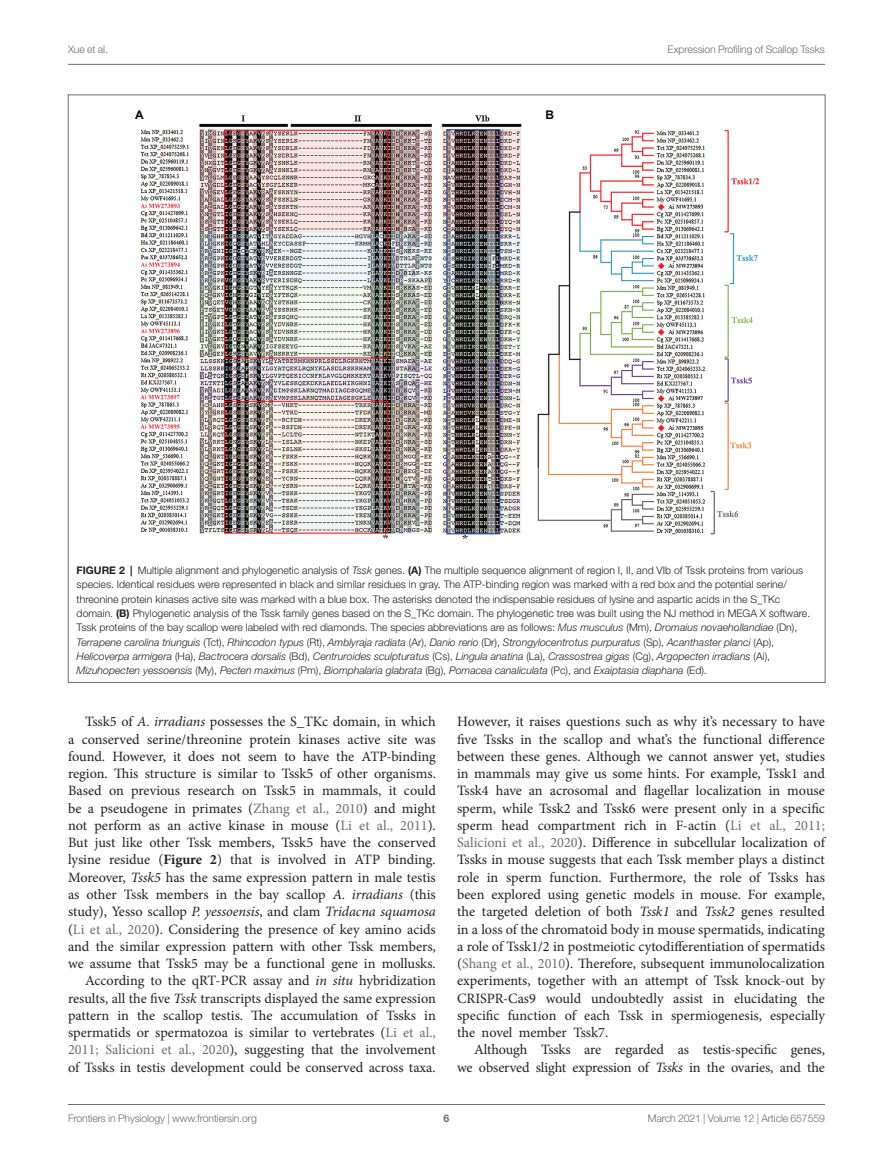
<style>
.page{position:relative;width:893px;height:1170px;background:#fff}
.page>*{position:absolute;margin:0;border:0;box-sizing:border-box;transform-origin:0 0}
.TEXT{font:14.25px/17.2px "Minion Pro";letter-spacing:-.005em;color:#231f20;text-align:justify}
.t1{font:700 12px "Arial";color:#040503}
.FIG_LEG{font:300 10.5px/14.2px "Helvetica Neue LT Std";color:#231f20}
.t2{font:300 10.5px "Helvetica Neue LT Std";letter-spacing:-.015em;color:#6c6d70}
.t3{font:700 10.5px "Helvetica Neue LT Std";color:#6c6d70}
.s1{font-weight:700}
.s2{font-style:italic}
.s3{color:#6c6d70}
</style>
<div class="page">
<hr style="left:68px;top:64px;width:757px;height:1px;background:#6c6d70">
<hr style="left:68px;top:1104px;width:757px;height:1px;background:#6c6d70">
<img style="left:140px;top:115px;width:620px;height:424px">
<p class="t2" style="left:68px;top:42px;width:41px">Xue et al.</p>
<p class="t2" style="left:668px;top:42px;width:159px">Expression Profiling of Scallop Tssks</p>
<p class="t1" style="left:135px;top:106px;width:10px">A</p>
<p class="t1" style="left:546px;top:106px;width:10px">B</p>
<p class="FIG_LEG" style="left:77px;top:563px;width:735px"><span class="s1">FIGURE 2 |</span> Multiple alignment and phylogenetic analysis of <span class="s2">Tssk</span> genes. <span class="s1">(A)</span> The multiple sequence alignment of region I, II, and VIb of Tssk proteins from various species. Identical residues were represented in black and similar residues in gray. The ATP-binding region was marked with a red box and the potential serine/ threonine protein kinases active site was marked with a blue box. The asterisks denoted the indispensable residues of lysine and aspartic acids in the S_TKc domain. <span class="s1">(B)</span> Phylogenetic analysis of the Tssk family genes based on the S_TKc domain. The phylogenetic tree was built using the NJ method in MEGA X software.<br>Tssk proteins of the bay scallop were labeled with red diamonds. The species abbreviations are as follows: <span class="s2">Mus musculus</span> (Mm), <span class="s2">Dromaius novaehollandiae</span> (Dn), <span class="s2">Terrapene carolina triunguis</span> (Tct), <span class="s2">Rhincodon typus</span> (Rt), <span class="s2">Amblyraja radiata</span> (Ar), <span class="s2">Danio rerio</span> (Dr), <span class="s2">Strongylocentrotus purpuratus</span> (Sp), <span class="s2">Acanthaster planci</span> (Ap), <span class="s2">Helicoverpa armigera</span> (Ha), <span class="s2">Bactrocera dorsalis</span> (Bd), <span class="s2">Centruroides sculpturatus</span> (Cs), <span class="s2">Lingula anatina</span> (La), <span class="s2">Crassostrea gigas</span> (Cg), <span class="s2">Argopecten irradians</span> (Ai), <span class="s2">Mizuhopecten yessoensis</span> (My), <span class="s2">Pecten maximus</span> (Pm), <span class="s2">Biomphalaria glabrata</span> (Bg), <span class="s2">Pomacea canaliculata</span> (Pc), and <span class="s2">Exaiptasia diaphana</span> (Ed).</p>
<p class="TEXT" style="left:68px;top:713px;width:369px;text-indent:17px">Tssk5 of <span class="s2">A. irradians</span> possesses the S_TKc domain, in which a conserved serine/threonine protein kinases active site was found. However, it does not seem to have the ATP-binding region. This structure is similar to Tssk5 of other organisms.<br>Based on previous research on Tssk5 in mammals, it could be a pseudogene in primates (<span class="s3">Zhang et al., 2010</span>) and might not perform as an active kinase in mouse (<span class="s3">Li et al., 2011</span>).<br>But just like other Tssk members, Tssk5 have the conserved lysine residue (<span class="s1">Figure 2</span>) that is involved in ATP binding.<br>Moreover, <span class="s2">Tssk5</span> has the same expression pattern in male testis as other Tssk members in the bay scallop <span class="s2">A. irradians</span> (this study), Yesso scallop <span class="s2">P. yessoensis</span>, and clam <span class="s2">Tridacna squamosa </span>(<span class="s3">Li et al., 2020</span>). Considering the presence of key amino acids and the similar expression pattern with other Tssk members, we assume that Tssk5 may be a functional gene in mollusks.</p>
<p class="TEXT" style="left:68px;top:972px;width:369px;text-indent:17px">According to the qRT-PCR assay and <span class="s2">in situ</span> hybridization results, all the five <span class="s2">Tssk</span> transcripts displayed the same expression pattern in the scallop testis. The accumulation of Tssks in spermatids or spermatozoa is similar to vertebrates (<span class="s3">Li et al., 2011; Salicioni et al., 2020</span>), suggesting that the involvement of Tssks in testis development could be conserved across taxa.</p>
<p class="TEXT" style="left:457px;top:713px;width:369px">However, it raises questions such as why it’s necessary to have five Tssks in the scallop and what’s the functional difference between these genes. Although we cannot answer yet, studies in mammals may give us some hints. For example, Tssk1 and Tssk4 have an acrosomal and flagellar localization in mouse sperm, while Tssk2 and Tssk6 were present only in a specific sperm head compartment rich in F-actin (<span class="s3">Li et al., 2011; Salicioni et al., 2020</span>). Difference in subcellular localization of Tssks in mouse suggests that each Tssk member plays a distinct role in sperm function. Furthermore, the role of Tssks has been explored using genetic models in mouse. For example, the targeted deletion of both <span class="s2">Tssk1</span> and <span class="s2">Tssk2</span> genes resulted in a loss of the chromatoid body in mouse spermatids, indicating a role of Tssk1/2 in postmeiotic cytodifferentiation of spermatids (<span class="s3">Shang et al., 2010</span>). Therefore, subsequent immunolocalization experiments, together with an attempt of Tssk knock-out by CRISPR-Cas9 would undoubtedly assist in elucidating the specific function of each Tssk in spermiogenesis, especially the novel member Tssk7.</p>
<p class="TEXT" style="left:457px;top:1041px;width:369px;text-align:right">Although Tssks are regarded as testis-specific genes, we observed slight expression of <span class="s2">Tssks</span> in the ovaries, and the</p>
<p class="t2" style="left:68px;top:1111px;width:190px">Frontiers in Physiology | www.frontiersin.org</p>
<p class="t3" style="left:444px;top:1111px;width:7px">6</p>
<p class="t2" style="left:648px;top:1111px;width:178px">March 2021 | Volume 12 | Article 657559</p>
</div>
